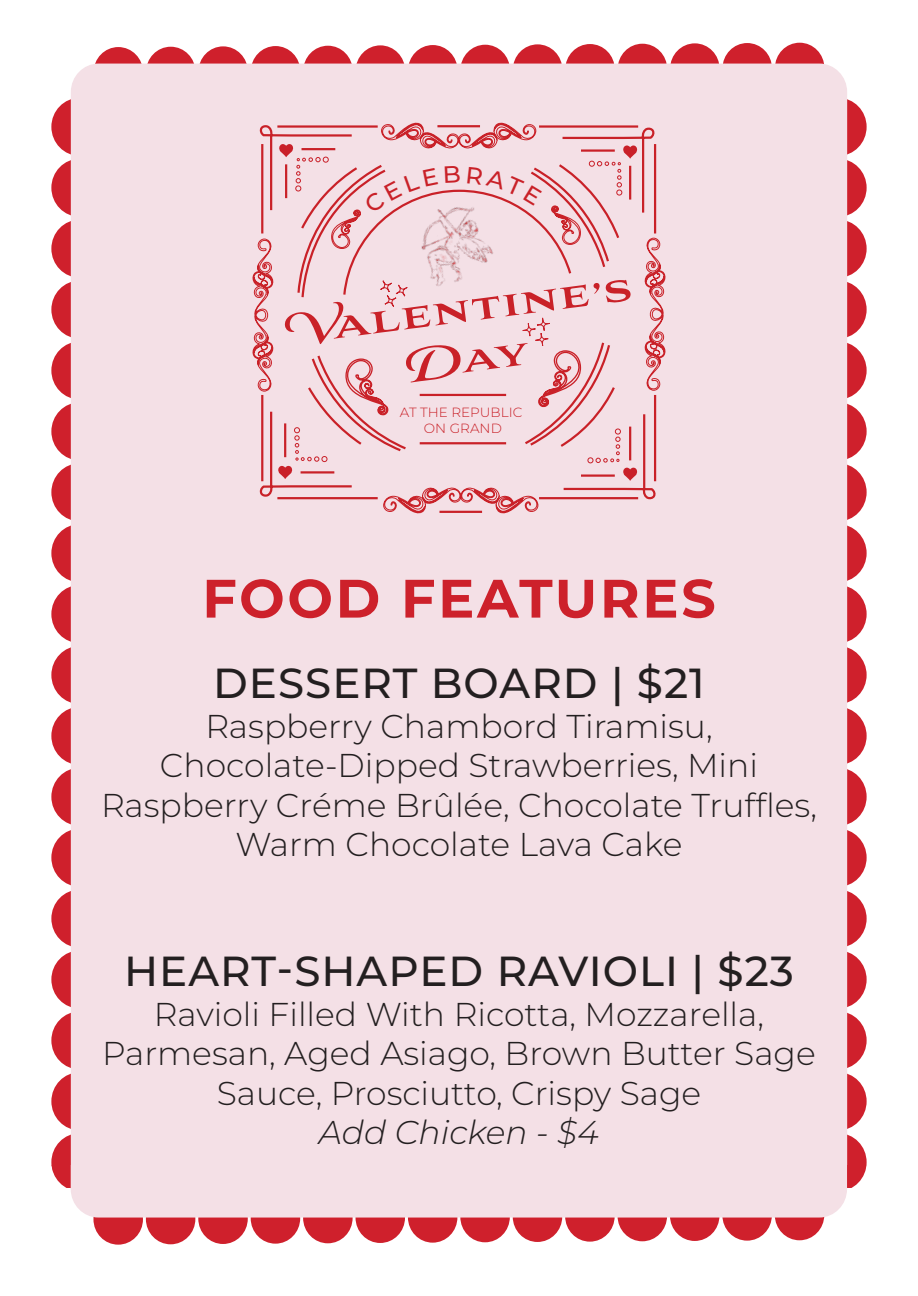
<style>
.page{position:relative;width:918px;height:1296px;background:#fff}
.page>*{position:absolute;margin:0;border:0;box-sizing:border-box;transform-origin:0 0}
.t1{font:700 54px "Montserrat";letter-spacing:.05em;color:#cd212b}
.t2{font:900 52.2px/50.4px "Aviano Royale";color:#c92128;text-align:center}
.t3{font:500 42px "Montserrat";letter-spacing:.025em;color:#231f20}
.t4{font:300 33px/39.6px "Montserrat";color:#231f20;text-align:center}
.t5{font:italic 300 33px "Montserrat";color:#231f20}
.t6{font:300 13.5px/15.9px "Montserrat";color:#c92128;text-align:center}
</style>
<div class="page">
<div style="left:94px;top:47px;width:49px;height:51px;background:#cf202c;border-radius:50%"></div>
<div style="left:146px;top:47px;width:49px;height:51px;background:#cf202c;border-radius:50%"></div>
<svg style="left:198px;top:46px;width:50px;height:51px"></svg>
<div style="left:251px;top:46px;width:49px;height:51px;background:#cf202c;border-radius:50%"></div>
<div style="left:303px;top:46px;width:50px;height:50px;background:#cf202c;border-radius:50%"></div>
<div style="left:356px;top:45px;width:49px;height:51px;background:#cf202c;border-radius:50%"></div>
<div style="left:408px;top:45px;width:50px;height:51px;background:#cf202c;border-radius:50%"></div>
<div style="left:460px;top:45px;width:50px;height:50px;background:#cf202c;border-radius:50%"></div>
<div style="left:513px;top:44px;width:49px;height:51px;background:#cf202c;border-radius:50%"></div>
<div style="left:565px;top:44px;width:50px;height:51px;background:#cf202c;border-radius:50%"></div>
<div style="left:618px;top:44px;width:49px;height:50px;background:#cf202c;border-radius:50%"></div>
<div style="left:670px;top:43px;width:50px;height:51px;background:#cf202c;border-radius:50%"></div>
<div style="left:723px;top:43px;width:49px;height:51px;background:#cf202c;border-radius:50%"></div>
<div style="left:775px;top:43px;width:49px;height:50px;background:#cf202c;border-radius:50%"></div>
<div style="left:51px;top:98px;width:57px;height:58px;background:#cf202c;border-radius:50%"></div>
<div style="left:51px;top:159px;width:57px;height:58px;background:#cf202c;border-radius:50%"></div>
<div style="left:51px;top:220px;width:57px;height:58px;background:#cf202c;border-radius:50%"></div>
<div style="left:51px;top:281px;width:57px;height:58px;background:#cf202c;border-radius:50%"></div>
<div style="left:51px;top:341px;width:57px;height:59px;background:#cf202c;border-radius:50%"></div>
<div style="left:51px;top:402px;width:57px;height:58px;background:#cf202c;border-radius:50%"></div>
<div style="left:51px;top:463px;width:57px;height:58px;background:#cf202c;border-radius:50%"></div>
<div style="left:51px;top:524px;width:57px;height:58px;background:#cf202c;border-radius:50%"></div>
<div style="left:51px;top:585px;width:57px;height:58px;background:#cf202c;border-radius:50%"></div>
<div style="left:51px;top:646px;width:57px;height:58px;background:#cf202c;border-radius:50%"></div>
<div style="left:51px;top:707px;width:57px;height:58px;background:#cf202c;border-radius:50%"></div>
<div style="left:51px;top:768px;width:57px;height:58px;background:#cf202c;border-radius:50%"></div>
<div style="left:51px;top:829px;width:57px;height:58px;background:#cf202c;border-radius:50%"></div>
<div style="left:51px;top:890px;width:57px;height:58px;background:#cf202c;border-radius:50%"></div>
<div style="left:51px;top:950px;width:57px;height:59px;background:#cf202c;border-radius:50%"></div>
<div style="left:51px;top:1011px;width:57px;height:58px;background:#cf202c;border-radius:50%"></div>
<div style="left:51px;top:1072px;width:57px;height:58px;background:#cf202c;border-radius:50%"></div>
<div style="left:810px;top:98px;width:57px;height:58px;background:#cf202c;border-radius:50%"></div>
<div style="left:810px;top:159px;width:57px;height:58px;background:#cf202c;border-radius:50%"></div>
<div style="left:810px;top:220px;width:57px;height:58px;background:#cf202c;border-radius:50%"></div>
<div style="left:810px;top:281px;width:57px;height:58px;background:#cf202c;border-radius:50%"></div>
<div style="left:810px;top:341px;width:57px;height:59px;background:#cf202c;border-radius:50%"></div>
<div style="left:810px;top:402px;width:57px;height:58px;background:#cf202c;border-radius:50%"></div>
<div style="left:810px;top:463px;width:57px;height:58px;background:#cf202c;border-radius:50%"></div>
<div style="left:810px;top:524px;width:57px;height:58px;background:#cf202c;border-radius:50%"></div>
<div style="left:810px;top:585px;width:57px;height:58px;background:#cf202c;border-radius:50%"></div>
<div style="left:810px;top:646px;width:57px;height:58px;background:#cf202c;border-radius:50%"></div>
<div style="left:810px;top:707px;width:57px;height:58px;background:#cf202c;border-radius:50%"></div>
<div style="left:810px;top:768px;width:57px;height:58px;background:#cf202c;border-radius:50%"></div>
<div style="left:810px;top:829px;width:57px;height:58px;background:#cf202c;border-radius:50%"></div>
<div style="left:810px;top:890px;width:57px;height:58px;background:#cf202c;border-radius:50%"></div>
<div style="left:810px;top:950px;width:57px;height:59px;background:#cf202c;border-radius:50%"></div>
<div style="left:810px;top:1011px;width:57px;height:58px;background:#cf202c;border-radius:50%"></div>
<div style="left:810px;top:1072px;width:57px;height:58px;background:#cf202c;border-radius:50%"></div>
<div style="left:71px;top:64px;width:776px;height:1069px;background:#f4e0e6"></div>
<div style="left:93px;top:1194px;width:50px;height:51px;background:#cf202c;border-radius:50%"></div>
<div style="left:146px;top:1194px;width:49px;height:50px;background:#cf202c;border-radius:50%"></div>
<div style="left:198px;top:1193px;width:50px;height:51px;background:#cf202c;border-radius:50%"></div>
<div style="left:251px;top:1193px;width:49px;height:51px;background:#cf202c;border-radius:50%"></div>
<div style="left:303px;top:1193px;width:50px;height:50px;background:#cf202c;border-radius:50%"></div>
<div style="left:356px;top:1192px;width:49px;height:51px;background:#cf202c;border-radius:50%"></div>
<div style="left:408px;top:1192px;width:49px;height:51px;background:#cf202c;border-radius:50%"></div>
<div style="left:460px;top:1192px;width:50px;height:50px;background:#cf202c;border-radius:50%"></div>
<div style="left:513px;top:1191px;width:49px;height:51px;background:#cf202c;border-radius:50%"></div>
<div style="left:565px;top:1191px;width:50px;height:51px;background:#cf202c;border-radius:50%"></div>
<div style="left:618px;top:1191px;width:49px;height:50px;background:#cf202c;border-radius:50%"></div>
<div style="left:670px;top:1190px;width:49px;height:51px;background:#cf202c;border-radius:50%"></div>
<div style="left:722px;top:1190px;width:50px;height:51px;background:#cf202c;border-radius:50%"></div>
<div style="left:775px;top:1190px;width:49px;height:50px;background:#cf202c;border-radius:50%"></div>
<svg style="left:51px;top:1133px;width:816px;height:85px;background:#f3dbe1"></svg>
<svg style="left:253px;top:122px;width:412px;height:391px;background:#efced4"></svg>
<p class="t2" style="left:278px;top:308px;width:353px;rotate:-7deg">Valentine’s<br>Day</p>
<p class="t6" style="left:400px;top:404px;width:124px">AT THE REPUBLIC<br>ON GRAND</p>
<p class="t1" style="left:202px;top:562px;width:515px">FOOD FEATURES</p>
<p class="t3" style="left:213px;top:655px;width:493px">DESSERT BOARD | $21</p>
<p class="t4" style="left:205px;top:705px;width:509px">Raspberry Chambord Tiramisu,</p>
<p class="t4" style="left:101px;top:745px;width:717px">Chocolate-Dipped Strawberries, Mini<br>Raspberry Créme Brûlée, Chocolate Truffles,<br>Warm Chocolate Lava Cake</p>
<p class="t3" style="left:124px;top:943px;width:671px">HEART-SHAPED RAVIOLI | $23</p>
<p class="t4" style="left:102px;top:993px;width:715px">Ravioli Filled With Ricotta, Mozzarella,<br>Parmesan, Aged Asiago, Brown Butter Sage<br>Sauce, Prosciutto, Crispy Sage</p>
<p class="t5" style="left:319px;top:1110px;width:282px">Add Chicken - $4</p>
</div>
